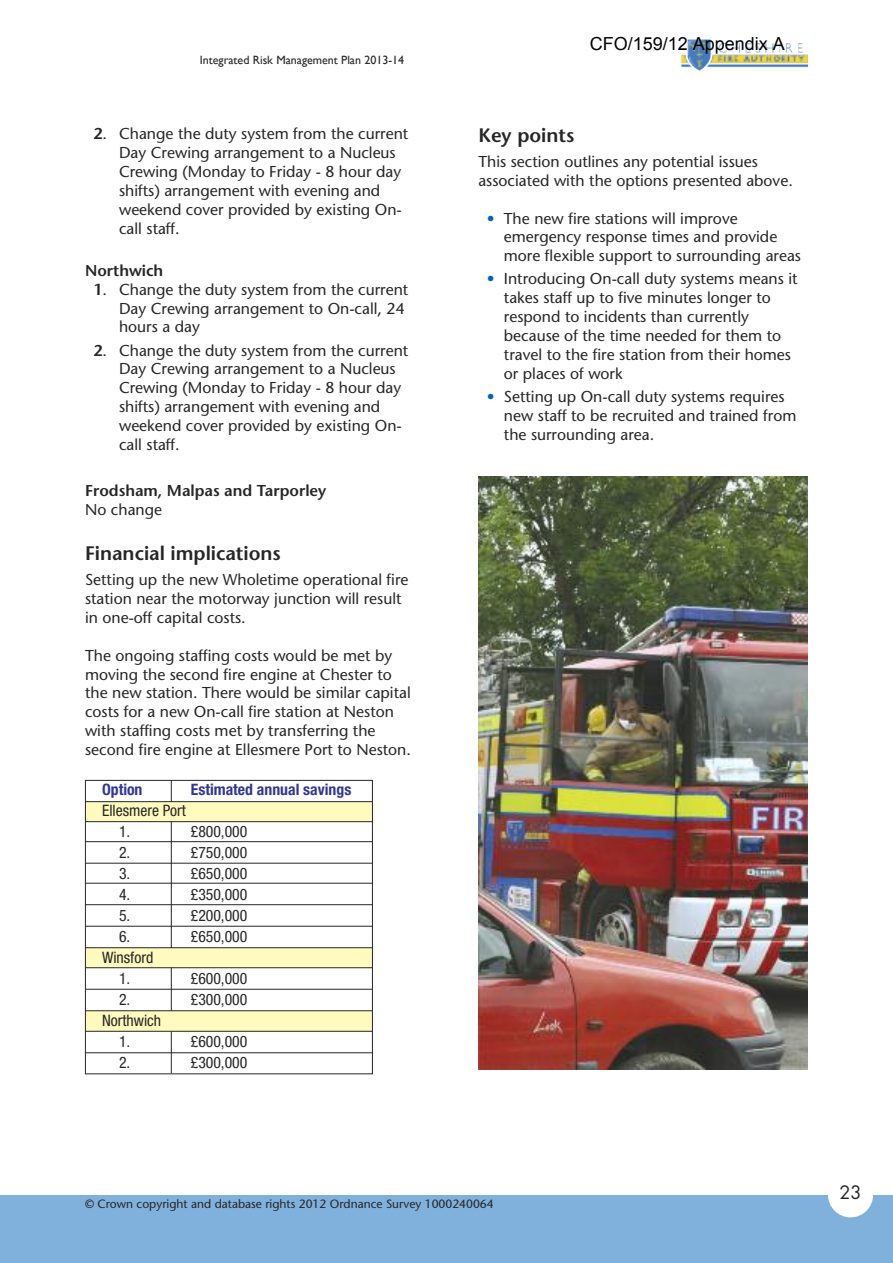
<style>
.page{position:relative;width:893px;height:1263px;background:#fff}
.page>*{position:absolute;margin:0;border:0;box-sizing:border-box;transform-origin:0 0}
.t1{font:600 19.5px "Stone Sans";color:#272627}
.t2{font:18px "Arial";color:#000}
.t3{font:18px "Futura";color:#272627}
.t4{font:15.75px/18.9px "Stone Sans";color:#272627}
.t5{font:condensed 15.75px/21px "Helvetica Neue";color:#272627}
.t6{font:600 15.75px "Stone Sans";color:#272627}
.t7{font:700 condensed 15.75px "Helvetica Neue";color:#333890}
.t8{font:12px "Stone Sans";color:#272627}
.t9{font:12px "Gill Sans";color:#272627}
.s1{font-weight:600}
.s2{color:#0064ba}
</style>
<div class="page">
<div style="left:85px;top:802px;width:287px;height:19px;background:#fffbbf"></div>
<div style="left:85px;top:948px;width:287px;height:20px;background:#fffbbf"></div>
<div style="left:85px;top:1011px;width:287px;height:20px;background:#fffbbf"></div>
<img style="left:687px;top:39px;width:121px;height:32px">
<div style="left:0;top:1195px;width:893px;height:68px;background:#80b1dd"></div>
<div style="left:828px;top:1172px;width:45px;height:45px;background:#fff;border-radius:50%"></div>
<div style="left:85px;top:780px;width:288px;height:294px;border:1px solid #272627"></div>
<hr style="left:85px;top:801px;width:288px;height:1px;background:#272627">
<hr style="left:85px;top:821px;width:288px;height:1px;background:#272627">
<hr style="left:85px;top:841px;width:288px;height:1px;background:#272627">
<hr style="left:85px;top:863px;width:288px;height:1px;background:#272627">
<hr style="left:85px;top:883px;width:288px;height:1px;background:#272627">
<hr style="left:85px;top:904px;width:288px;height:1px;background:#272627">
<hr style="left:85px;top:926px;width:288px;height:1px;background:#272627">
<hr style="left:85px;top:947px;width:288px;height:1px;background:#272627">
<hr style="left:85px;top:967px;width:288px;height:1px;background:#272627">
<hr style="left:85px;top:989px;width:288px;height:1px;background:#272627">
<hr style="left:85px;top:1010px;width:288px;height:1px;background:#272627">
<svg style="left:171px;top:780px;width:1px;height:21px"></svg>
<hr style="left:85px;top:1031px;width:288px;height:1px;background:#272627">
<hr style="left:85px;top:1052px;width:288px;height:1px;background:#272627">
<hr style="left:171px;top:1031px;width:1px;height:42px;background:#272627">
<hr style="left:171px;top:821px;width:1px;height:127px;background:#272627">
<hr style="left:171px;top:967px;width:1px;height:44px;background:#272627">
<img style="left:479px;top:477px;width:329px;height:592px">
<p class="t9" style="left:200px;top:53px;width:206px">Integrated Risk Management Plan 2013-14</p>
<p class="t4" style="left:119px;top:126px;width:291px;text-indent:-26px"><span class="s1">2</span>. Change the duty system from the current Day Crewing arrangement to a Nucleus Crewing (Monday to Friday - 8 hour day shifts) arrangement with evening and weekend cover provided by existing On&shy;call staff.</p>
<p class="t6" style="left:85px;top:264px;width:80px">Northwich</p>
<p class="t4" style="left:119px;top:281px;width:291px;text-indent:-26px"><span class="s1">1</span>. Change the duty system from the current<br>Day Crewing arrangement to On-call, 24 hours a day</p>
<p class="t4" style="left:119px;top:342px;width:291px;text-indent:-26px"><span class="s1">2</span>. Change the duty system from the current Day Crewing arrangement to a Nucleus Crewing (Monday to Friday - 8 hour day shifts) arrangement with evening and weekend cover provided by existing On&shy;call staff.</p>
<p class="t6" style="left:85px;top:485px;width:243px">Frodsham, Malpas and Tarporley</p>
<p class="t4" style="left:85px;top:502px;width:79px">No change</p>
<p class="t1" style="left:85px;top:546px;width:197px">Financial implications</p>
<p class="t4" style="left:85px;top:572px;width:325px">Setting up the new Wholetime operational fire station near the motorway junction will result in one-off capital costs.</p>
<p class="t4" style="left:85px;top:647px;width:327px">The ongoing staffing costs would be met by moving the second fire engine at Chester to the new station. There would be similar capital costs for a new On-call fire station at Neston with staffing costs met by transferring the second fire engine at Ellesmere Port to Neston.</p>
<p class="t7" style="left:102px;top:783px;width:42px">Option</p>
<p class="t7" style="left:191px;top:783px;width:162px">Estimated annual savings</p>
<p class="t5" style="left:119px;top:801px;width:68px;text-indent:-17px">Ellesmere Port<br>1.</p>
<p class="t5" style="left:191px;top:822px;width:58px">£800,000</p>
<p class="t5" style="left:119px;top:843px;width:13px">2.</p>
<p class="t5" style="left:191px;top:843px;width:58px">£750,000</p>
<p class="t5" style="left:119px;top:864px;width:13px">3.</p>
<p class="t5" style="left:191px;top:864px;width:58px">£650,000</p>
<p class="t5" style="left:119px;top:885px;width:13px">4.</p>
<p class="t5" style="left:191px;top:885px;width:58px">£350,000</p>
<p class="t5" style="left:119px;top:906px;width:13px">5.</p>
<p class="t5" style="left:191px;top:906px;width:58px">£200,000</p>
<p class="t5" style="left:119px;top:927px;width:13px">6.</p>
<p class="t5" style="left:191px;top:927px;width:58px">£650,000</p>
<p class="t5" style="left:102px;top:948px;width:53px;text-align:center">Winsford<br>1.</p>
<p class="t5" style="left:191px;top:969px;width:58px">£600,000</p>
<p class="t5" style="left:119px;top:990px;width:13px">2.</p>
<p class="t5" style="left:191px;top:990px;width:58px">£300,000</p>
<p class="t5" style="left:119px;top:1011px;width:44px;text-indent:-17px">Northwich<br>1.</p>
<p class="t5" style="left:191px;top:1032px;width:58px">£600,000</p>
<p class="t5" style="left:119px;top:1053px;width:13px">2.</p>
<p class="t5" style="left:191px;top:1053px;width:58px">£300,000</p>
<p class="t2" style="left:590px;top:32px;width:197px">CFO/159/12 Appendix A</p>
<p class="t1" style="left:478px;top:128px;width:98px">Key points</p>
<p class="t4" style="left:478px;top:154px;width:316px">This section outlines any potential issues associated with the options presented above.</p>
<p class="t4" style="left:504px;top:210px;width:299px;text-indent:-17px"><span class="s2">•</span> The new fire stations will improve emergency response times and provide more flexible support to surrounding areas</p>
<p class="t4" style="left:504px;top:271px;width:295px;text-indent:-17px"><span class="s2">•</span> Introducing On-call duty systems means it takes staff up to five minutes longer to respond to incidents than currently because of the time needed for them to travel to the fire station from their homes or places of work</p>
<p class="t4" style="left:504px;top:389px;width:294px;text-indent:-17px"><span class="s2">•</span> Setting up On-call duty systems requires new staff to be recruited and trained from the surrounding area.</p>
<p class="t8" style="left:85px;top:1199px;width:410px">© Crown copyright and database rights 2012 Ordnance Survey 1000240064</p>
<p class="t3" style="left:839px;top:1184px;width:24px">23</p>
</div>
